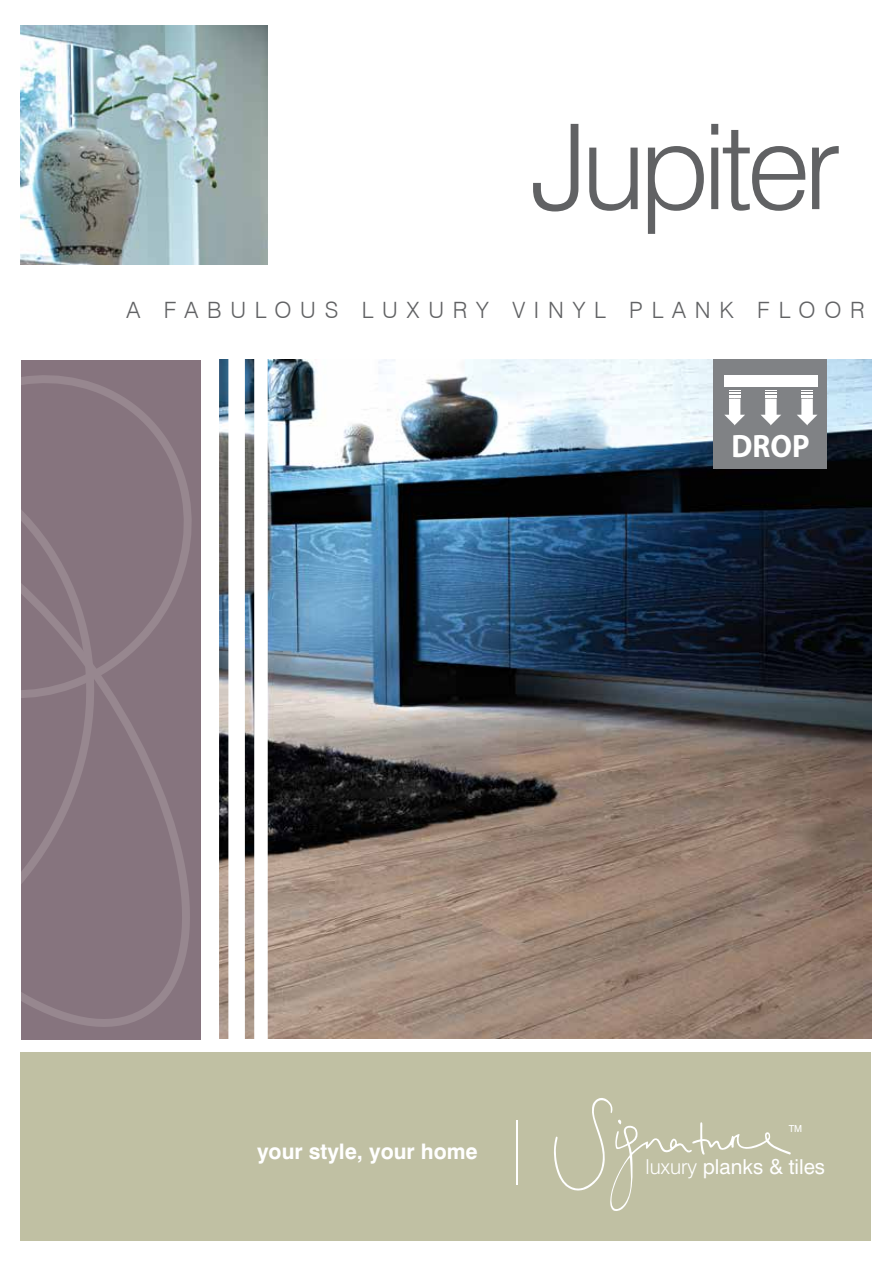
<style>
.page{position:relative;width:893px;height:1263px;background:#fff}
.page>*{position:absolute;margin:0;border:0;box-sizing:border-box;transform-origin:0 0}
.t1{font:300 118.5px "Swiss 721 BT";letter-spacing:-.05em;color:#616264}
.t2{font:700 32.55px "Myriad Pro";color:#fff;scale:.93 1}
.t3{font:300 22.5px "Swiss 721 BT";letter-spacing:.39em;color:#616264}
.t4{font:700 21.45px "Swiss 721 BT";color:#fff}
.t5{font:20.55px "Swiss 721 BT";color:#fff}
.t6{font:9.75px "Swiss 721 BT";color:#fff}
.s1{font-weight:300}
</style>
<div class="page">
<img style="left:219px;top:359px;width:652px;height:679px">
<div style="left:713px;top:359px;width:113px;height:110px;background:#808285"></div>
<div style="left:724px;top:375px;width:94px;height:12px;background:#fff"></div>
<div style="left:729px;top:399px;width:11px;height:17px;background:#fff"></div>
<svg style="left:725px;top:415px;width:20px;height:10px"></svg>
<div style="left:765px;top:399px;width:12px;height:17px;background:#fff"></div>
<svg style="left:761px;top:415px;width:20px;height:10px"></svg>
<div style="left:801px;top:399px;width:12px;height:17px;background:#fff"></div>
<svg style="left:797px;top:415px;width:20px;height:10px"></svg>
<svg style="left:729px;top:390px;width:11px;height:8px"></svg>
<svg style="left:765px;top:390px;width:12px;height:8px"></svg>
<svg style="left:801px;top:390px;width:12px;height:8px"></svg>
<div style="left:228px;top:290px;width:17px;height:819px;background:#fff"></div>
<div style="left:254px;top:290px;width:14px;height:819px;background:#fff"></div>
<svg style="left:21px;top:714px;width:180px;height:326px;background:#87757f"></svg>
<svg style="left:21px;top:360px;width:180px;height:354px;background:#87767f"></svg>
<div style="left:20px;top:1052px;width:851px;height:189px;background:#c0c0a3"></div>
<svg style="left:554px;top:1098px;width:237px;height:113px"></svg>
<hr style="left:516px;top:1119px;width:1px;height:65px;background:#fff">
<img style="left:20px;top:26px;width:248px;height:238px">
<h1 class="t1" style="left:530px;top:95px;width:311px">Jupiter</h1>
<p class="t3" style="left:126px;top:296px;width:740px">A FABULOUS LUXURY VINYL PLANK FLOOR</p>
<h2 class="t2" style="left:731px;top:424px;width:85px">DROP</h2>
<p class="t4" style="left:257px;top:1138px;width:222px">your style, your home</p>
<p class="t6" style="left:789px;top:1122px;width:15px">TM</p>
<p class="t5" style="left:646px;top:1154px;width:181px"><span class="s1">luxury</span> planks &amp; tiles</p>
</div>
